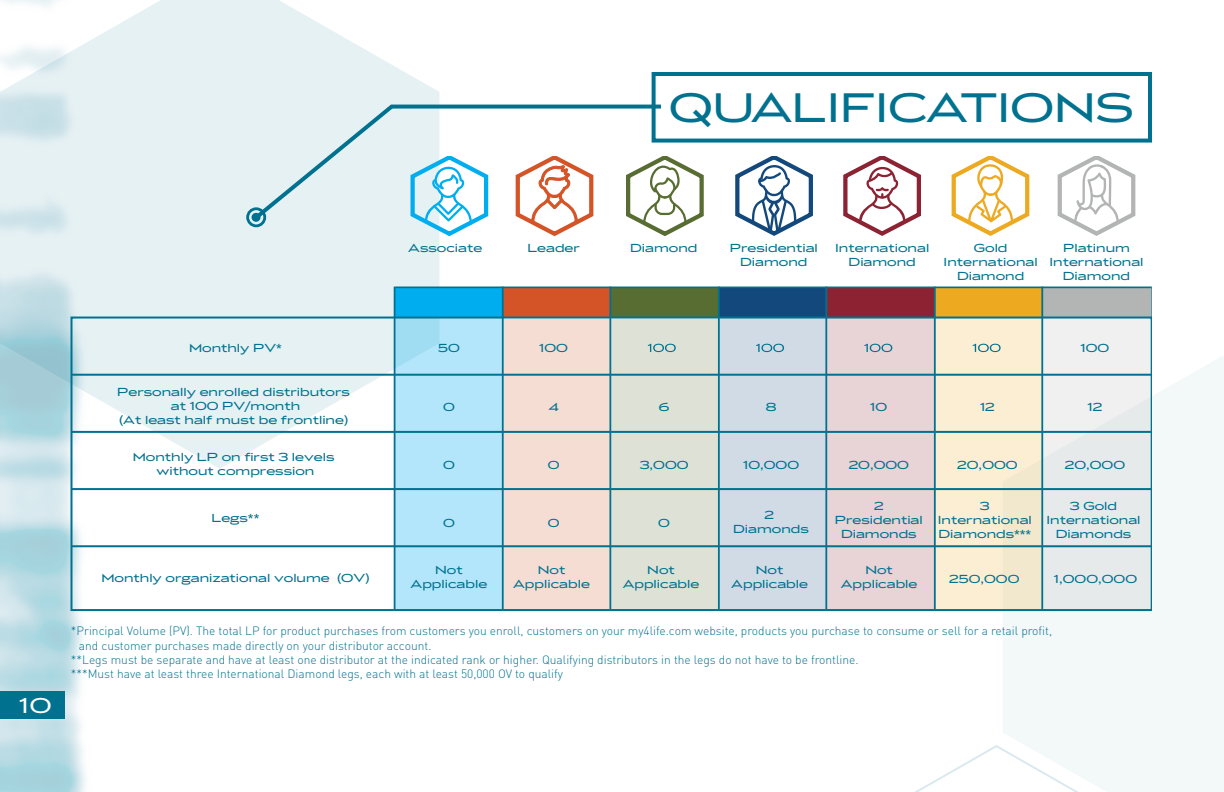
<style>
.page{position:relative;width:1224px;height:792px;background:#fff}
.page>*{position:absolute;margin:0;border:0;box-sizing:border-box;transform-origin:0 0}
.t1{font:46px "Luxury Gold";color:#00728f}
.t2{font:24px "Luxury Gold";color:#fff}
.t3{font:13px/14px "Luxury Gold";color:#00728f;text-align:center}
.t4{font:300 12px "DIN";color:#00728f}
</style>
<div class="page">
<div style="left:1003px;top:356px;width:221px;height:436px;background:#f3f8f9"></div>
<svg style="left:915px;top:743px;width:304px;height:49px"></svg>
<img style="left:0;top:469px;width:112px;height:323px">
<div style="left:0;top:691px;width:64px;height:28px;background:#00728f"></div>
<svg style="left:0;top:0;width:439px;height:469px;fill:#e6f1f4"></svg>
<div style="left:652px;top:72px;width:500px;height:71px;border:4px solid #00728f"></div>
<div style="left:1042px;top:317px;width:109px;height:292px;background:#e6eaeb"></div>
<div style="left:934px;top:318px;width:108px;height:292px;background:#fbeed3"></div>
<div style="left:826px;top:318px;width:108px;height:291px;background:#e8d3d6"></div>
<div style="left:719px;top:318px;width:108px;height:292px;background:#d0dbe5"></div>
<div style="left:611px;top:319px;width:108px;height:290px;background:#dee2d6"></div>
<div style="left:503px;top:319px;width:108px;height:290px;background:#f6ddd4"></div>
<svg style="left:395px;top:320px;width:107px;height:288px;background:#b0e4f8"></svg>
<div style="left:934px;top:287px;width:108px;height:30px;background:#eda920"></div>
<svg style="left:648px;top:344px;width:28px;height:8px"></svg>
<svg style="left:756px;top:344px;width:28px;height:8px"></svg>
<svg style="left:864px;top:344px;width:28px;height:8px"></svg>
<svg style="left:973px;top:344px;width:28px;height:8px"></svg>
<svg style="left:639px;top:156px;width:65px;height:81px"></svg>
<svg style="left:529px;top:223px;width:51px;height:14px"></svg>
<svg style="left:951px;top:156px;width:79px;height:80px"></svg>
<svg style="left:1057px;top:156px;width:79px;height:80px"></svg>
<svg style="left:735px;top:156px;width:78px;height:80px"></svg>
<div style="left:503px;top:287px;width:108px;height:30px;background:#d45427"></div>
<div style="left:395px;top:287px;width:108px;height:30px;background:#00aeef"></div>
<div style="left:611px;top:287px;width:108px;height:30px;background:#586d31"></div>
<div style="left:719px;top:287px;width:108px;height:30px;background:#13487d"></div>
<div style="left:826px;top:287px;width:108px;height:30px;background:#8c2232"></div>
<div style="left:1042px;top:288px;width:109px;height:30px;background:#b3b4b4"></div>
<hr style="left:395px;top:287px;width:757px;height:1px;background:#00728f">
<hr style="left:394px;top:287px;width:1px;height:322px;background:#00728f">
<hr style="left:502px;top:287px;width:2px;height:322px;background:#00728f">
<hr style="left:609px;top:287px;width:2px;height:322px;background:#00728f">
<hr style="left:718px;top:287px;width:2px;height:322px;background:#00728f">
<hr style="left:825px;top:287px;width:2px;height:322px;background:#00728f">
<hr style="left:934px;top:287px;width:2px;height:322px;background:#00728f">
<hr style="left:1041px;top:287px;width:2px;height:322px;background:#00728f">
<svg style="left:843px;top:156px;width:78px;height:80px"></svg>
<svg style="left:407px;top:223px;width:68px;height:16px"></svg>
<hr style="left:71px;top:374px;width:1081px;height:2px;background:#00728f">
<hr style="left:71px;top:431px;width:1081px;height:2px;background:#00728f">
<hr style="left:71px;top:488px;width:1081px;height:2px;background:#00728f">
<hr style="left:71px;top:545px;width:1081px;height:2px;background:#00728f">
<div style="left:70px;top:317px;width:1082px;height:294px;border:2px solid #00728f"></div>
<hr style="left:1152px;top:287px;width:1px;height:322px;background:#00728f">
<svg style="left:251px;top:103px;width:414px;height:120px"></svg>
<div style="left:246px;top:207px;width:20px;height:20px;border:3px solid #00728f;border-radius:50%"></div>
<div style="left:252px;top:213px;width:9px;height:9px;background:#00728f;border-radius:50%"></div>
<h1 class="t1" style="left:669px;top:82px;width:466px">QUALIFICATIONS</h1>
<p class="t3" style="left:408px;top:241px;width:76px">Associate</p>
<p class="t3" style="left:527px;top:241px;width:54px">Leader</p>
<p class="t3" style="left:630px;top:241px;width:69px">Diamond</p>
<p class="t3" style="left:730px;top:241px;width:90px">Presidential<br>Diamond</p>
<p class="t3" style="left:835px;top:241px;width:96px">International<br>Diamond</p>
<p class="t3" style="left:944px;top:241px;width:96px">Gold<br>International<br>Diamond</p>
<p class="t3" style="left:1050px;top:241px;width:96px">Platinum<br>International<br>Diamond</p>
<h2 class="t2" style="left:19px;top:693px;width:34px">10</h2>
<p class="t3" style="left:189px;top:341px;width:94px">Monthly PV*</p>
<p class="t3" style="left:438px;top:341px;width:23px">50</p>
<p class="t3" style="left:539px;top:341px;width:30px">100</p>
<p class="t3" style="left:1081px;top:341px;width:30px">100</p>
<p class="t3" style="left:117px;top:385px;width:234px">Personally enrolled distributors at 100 PV/month<br>(At least half must be frontline)</p>
<p class="t3" style="left:133px;top:450px;width:203px">Monthly LP on first 3 levels without compression</p>
<p class="t3" style="left:212px;top:511px;width:49px">Legs**</p>
<p class="t3" style="left:101px;top:571px;width:270px">Monthly organizational volume (OV)</p>
<p class="t3" style="left:443px;top:400px;width:13px">0</p>
<p class="t3" style="left:548px;top:400px;width:12px">4</p>
<p class="t3" style="left:659px;top:400px;width:12px">6</p>
<p class="t3" style="left:766px;top:400px;width:12px">8</p>
<p class="t3" style="left:870px;top:400px;width:19px">10</p>
<p class="t3" style="left:980px;top:400px;width:16px">12</p>
<p class="t3" style="left:1088px;top:400px;width:16px">12</p>
<p class="t3" style="left:443px;top:458px;width:13px">0</p>
<p class="t3" style="left:548px;top:458px;width:13px">0</p>
<p class="t3" style="left:640px;top:458px;width:50px">3,000</p>
<p class="t3" style="left:743px;top:458px;width:58px">10,000</p>
<p class="t3" style="left:849px;top:458px;width:62px">20,000</p>
<p class="t3" style="left:957px;top:458px;width:62px">20,000</p>
<p class="t3" style="left:1065px;top:458px;width:62px">20,000</p>
<p class="t3" style="left:548px;top:516px;width:13px">0</p>
<p class="t3" style="left:658px;top:516px;width:13px">0</p>
<p class="t3" style="left:733px;top:508px;width:77px">2<br>Diamonds</p>
<p class="t3" style="left:835px;top:499px;width:90px">2<br>Presidential<br>Diamonds</p>
<p class="t3" style="left:938px;top:499px;width:96px">3<br>International<br>Diamonds***</p>
<p class="t3" style="left:1046px;top:499px;width:96px">3 Gold<br>International<br>Diamonds</p>
<p class="t3" style="left:443px;top:516px;width:13px">0</p>
<p class="t3" style="left:411px;top:563px;width:78px">Not<br>Applicable</p>
<p class="t3" style="left:513px;top:563px;width:78px">Not<br>Applicable</p>
<p class="t3" style="left:623px;top:563px;width:78px">Not<br>Applicable</p>
<p class="t3" style="left:731px;top:563px;width:78px">Not<br>Applicable</p>
<p class="t3" style="left:841px;top:563px;width:78px">Not<br>Applicable</p>
<p class="t3" style="left:949px;top:572px;width:72px">250,000</p>
<p class="t3" style="left:1054px;top:572px;width:85px">1,000,000</p>
<p class="t4" style="left:71px;top:624px;width:983px">*Principal Volume (PV). The total LP for product purchases from customers you enroll, customers on your my4life.com website, products you purchase to consume or sell for a retail profit,</p>
<p class="t4" style="left:79px;top:638px;width:354px">and customer purchases made directly on your distributor account.</p>
<p class="t4" style="left:71px;top:652px;width:789px">**Legs must be separate and have at least one distributor at the indicated rank or higher. Qualifying distributors in the legs do not have to be frontline.</p>
<p class="t4" style="left:71px;top:667px;width:494px">***Must have at least three International Diamond legs, each with at least 50,000 OV to qualify</p>
</div>
